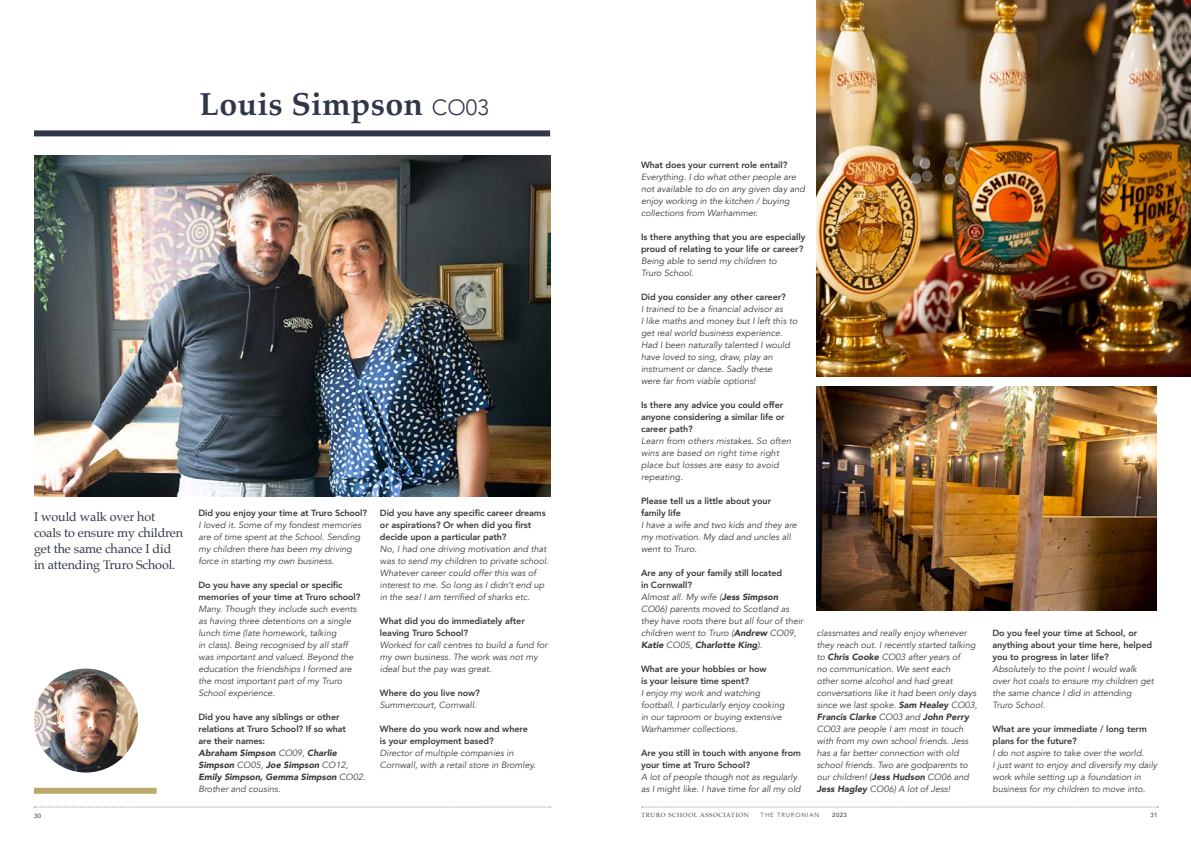
<style>
.page{position:relative;width:1191px;height:842px;background:#fff}
.page>*{position:absolute;margin:0;border:0;box-sizing:border-box;transform-origin:0 0}
.t1{font:700 32px "Palatino";letter-spacing:.01em;color:#2f3748}
.t2{font:12.6px/16px "Palatino";letter-spacing:-.01em;color:#2f3748}
.t3{font:italic 9px/12px "Avenir";color:#3c3c3b}
.t4{font:800 9px/12px "Avenir";letter-spacing:-.01em;color:#3c3c3b}
.t5{font:6px "Palatino";letter-spacing:.12em;color:#3c3c3b}
.t6{font:300 6px "Avenir";letter-spacing:.15em;color:#3c3c3b}
.t7{font:500 6px "Avenir";letter-spacing:.07em;color:#3c3c3b}
.s1{font-family:"Avenir";font-weight:300;font-size:22px}
.s2{font-weight:900;font-style:italic}
.s3{font-weight:400;font-style:italic}
.s4{font-weight:800;font-style:normal}
.s5{font-weight:900}
</style>
<div class="page">
<img style="left:816px;top:0;width:375px;height:376px">
<div style="left:34px;top:130px;width:516px;height:6px;background:#2f3748"></div>
<img style="left:34px;top:669px;width:104px;height:103px;border-radius:52px">
<div style="left:34px;top:788px;width:123px;height:6px;background:#bda96c"></div>
<img style="left:34px;top:156px;width:516px;height:340px">
<img style="left:816px;top:386px;width:341px;height:224px">
<svg style="left:642px;top:807px;width:516px;height:1px"></svg>
<svg style="left:34px;top:807px;width:517px;height:1px"></svg>
<h1 class="t1" style="left:200px;top:77px;width:291px">Louis Simpson <span class="s1">CO03</span></h1>
<h2 class="t2" style="left:34px;top:508px;width:151px">I would walk over hot coals to ensure my children get the same chance I did in attending Truro School.</h2>
<p class="t4" style="left:198px;top:507px;width:170px">Did you enjoy your time at Truro School?</p>
<p class="t3" style="left:198px;top:519px;width:164px">I loved it. Some of my fondest memories are of time spent at the School. Sending my children there has been my driving force in starting my own business.</p>
<p class="t4" style="left:198px;top:579px;width:163px">Do you have any special or specific memories of your time at Truro school?</p>
<p class="t3" style="left:198px;top:603px;width:160px">Many. Though they include such events as having three detentions on a single lunch time (late homework, talking<br>in class). Being recognised by all staff was important and valued. Beyond the education the friendships I formed are the most important part of my Truro School experience.</p>
<p class="t4" style="left:198px;top:711px;width:169px">Did you have any siblings or other relations at Truro School? If so what<br>are their names:<br><span class="s2">Abraham Simpson</span> <span class="s3">CO09,</span> <span class="s2">Charlie<br>Simpson</span> <span class="s3">CO05,</span> <span class="s2">Joe Simpson</span> <span class="s3">CO12,<br></span><span class="s2">Emily Simpson, Gemma Simpson</span> <span class="s3">CO02.<br>Brother and cousins.</span></p>
<p class="t4" style="left:380px;top:507px;width:167px">Did you have any specific career dreams or aspirations? Or when did you first decide upon a particular path?</p>
<p class="t3" style="left:380px;top:543px;width:170px">No, I had one driving motivation and that was to send my children to private school.<br>Whatever career could offer this was of interest to me. So long as I didn’t end up in the sea! I am terrified of sharks etc.</p>
<p class="t4" style="left:380px;top:615px;width:146px">What did you do immediately after leaving Truro School?</p>
<p class="t3" style="left:380px;top:639px;width:169px">Worked for call centres to build a fund for my own business. The work was not my ideal but the pay was great.</p>
<p class="t4" style="left:380px;top:687px;width:101px">Where do you live now?</p>
<p class="t3" style="left:380px;top:699px;width:98px">Summercourt, Cornwall.</p>
<p class="t4" style="left:380px;top:723px;width:149px">Where do you work now and where is your employment based?</p>
<p class="t3" style="left:380px;top:747px;width:157px">Director of multiple companies in<br>Cornwall, with a retail store in Bromley.</p>
<p class="t4" style="left:641px;top:159px;width:148px">What does your current role entail?</p>
<p class="t3" style="left:641px;top:171px;width:165px">Everything. I do what other people are not available to do on any given day and enjoy working in the kitchen / buying collections from Warhammer.</p>
<p class="t4" style="left:641px;top:231px;width:166px">Is there anything that you are especially proud of relating to your life or career?</p>
<p class="t3" style="left:641px;top:255px;width:137px">Being able to send my children to<br>Truro School.</p>
<p class="t4" style="left:641px;top:291px;width:146px">Did you consider any other career?</p>
<p class="t3" style="left:641px;top:303px;width:158px">I trained to be a financial advisor as<br>I like maths and money but I left this to get real world business experience.<br>Had I been naturally talented I would have loved to sing, draw, play an instrument or dance. Sadly these<br>were far from viable options!</p>
<p class="t4" style="left:641px;top:399px;width:145px">Is there any advice you could offer anyone considering a similar life or career path?</p>
<p class="t3" style="left:641px;top:435px;width:151px">Learn from others mistakes. So often wins are based on right time right place but losses are easy to avoid repeating.</p>
<p class="t4" style="left:641px;top:495px;width:132px">Please tell us a little about your family life</p>
<p class="t3" style="left:641px;top:519px;width:157px">I have a wife and two kids and they are my motivation. My dad and uncles all went to Truro.</p>
<p class="t3" style="left:641px;top:567px;width:164px"><span class="s4">Are any of your family still located<br>in Cornwall?<br></span>Almost all. My wife (<span class="s5">Jess Simpson<br></span>CO06) parents moved to Scotland as they have roots there but all four of their children went to Truro (<span class="s5">Andrew</span> CO09,<br><span class="s5">Katie</span> CO05, <span class="s5">Charlotte King</span>).</p>
<p class="t4" style="left:641px;top:663px;width:127px">What are your hobbies or how is your leisure time spent?</p>
<p class="t3" style="left:641px;top:687px;width:145px">I enjoy my work and watching football. I particularly enjoy cooking in our taproom or buying extensive<br>Warhammer collections.</p>
<p class="t4" style="left:641px;top:747px;width:161px">Are you still in touch with anyone from your time at Truro School?</p>
<p class="t3" style="left:641px;top:771px;width:161px">A lot of people though not as regularly as I might like. I have time for all my old</p>
<p class="t3" style="left:816px;top:627px;width:162px">classmates and really enjoy whenever they reach out. I recently started talking to <span class="s5">Chris Cooke</span> CO03 after years of<br>no communication. We sent each<br>other some alcohol and had great conversations like it had been only days since we last spoke. <span class="s5">Sam Healey</span> CO03, <span class="s5">Francis Clarke</span> CO03 and <span class="s5">John Perry </span>CO03 are people I am most in touch with from my own school friends. Jess has a far better connection with old school friends. Two are godparents to our children! (<span class="s5">Jess Hudson</span> CO06 and <span class="s5">Jess Hagley</span> CO06) A lot of Jess!</p>
<p class="t4" style="left:992px;top:627px;width:161px">Do you feel your time at School, or anything about your time here, helped you to progress in later life?</p>
<p class="t3" style="left:992px;top:663px;width:163px">Absolutely to the point I would walk over hot coals to ensure my children get the same chance I did in attending<br>Truro School.</p>
<p class="t4" style="left:992px;top:723px;width:156px">What are your immediate / long term plans for the future?</p>
<p class="t3" style="left:992px;top:747px;width:166px">I do not aspire to take over the world.<br>I just want to enjoy and diversify my daily work while setting up a foundation in business for my children to move into.</p>
<p class="t7" style="left:34px;top:810px;width:9px">30</p>
<p class="t5" style="left:641px;top:810px;width:109px">TRURO SCHOOL ASSOCIATION</p>
<p class="t6" style="left:760px;top:812px;width:60px">THE TRURONIAN</p>
<p class="t7" style="left:832px;top:810px;width:16px">2023</p>
<p class="t7" style="left:1150px;top:810px;width:9px">31</p>
</div>
